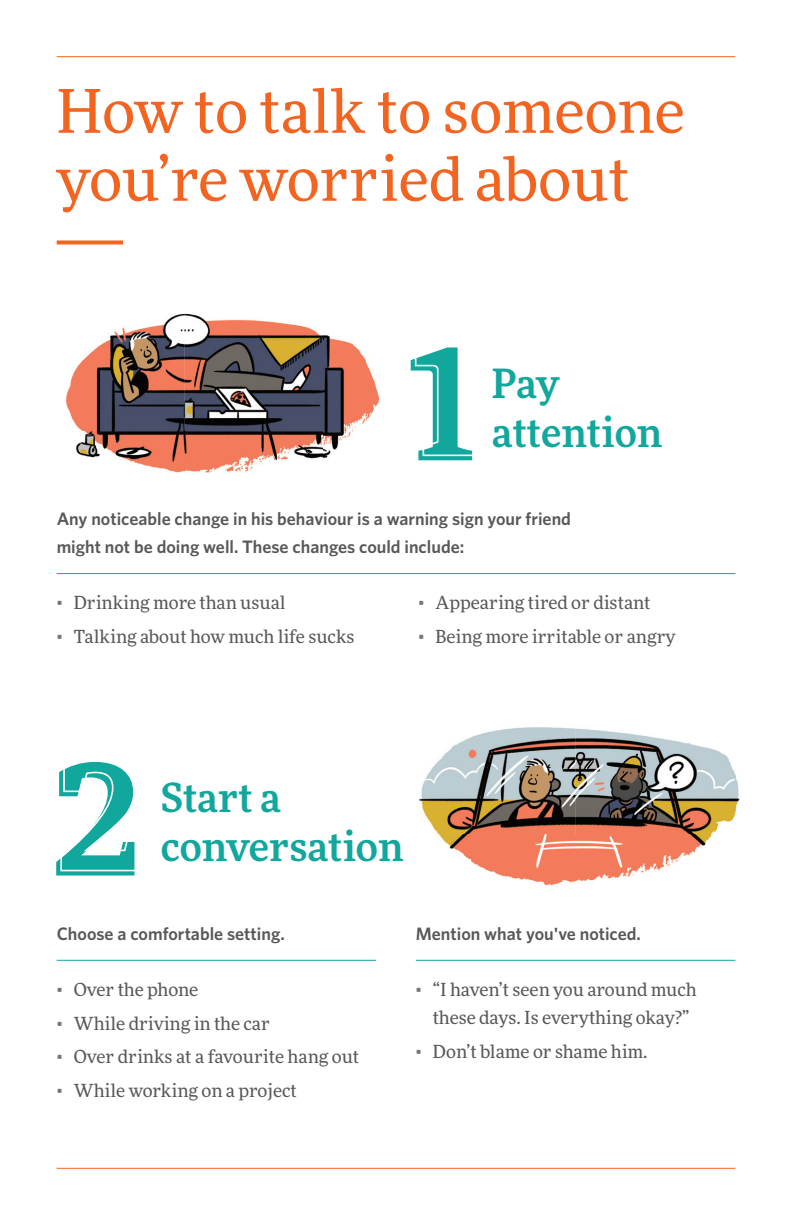
<style>
.page{position:relative;width:792px;height:1224px;background:#fff}
.page>*{position:absolute;margin:0;border:0;box-sizing:border-box;transform-origin:0 0}
.t1{font:700 160px "More Pro";color:#12a79d}
.t2{font:60px/68px "More Pro";color:#f36421}
.t3{font:500 40px/48.8px "More Pro";color:#12a79d}
.t4{font:18px/28px "More Pro";color:#57585a;text-align:center}
.t5{font:600 18px/28px "Whitney HTF";color:#57585a}
.s1{font-family:"Whitney HTF";font-weight:700;font-size:12px;color:#76787b}
</style>
<div class="page">
<hr style="left:57px;top:56px;width:678px;height:1px;background:#f36421">
<hr style="left:57px;top:1168px;width:678px;height:1px;background:#f36421">
<svg style="left:57px;top:240px;width:66px;height:4px"></svg>
<hr style="left:57px;top:573px;width:678px;height:1px;background:#12a79d">
<hr style="left:57px;top:960px;width:319px;height:1px;background:#12a79d">
<hr style="left:416px;top:960px;width:319px;height:1px;background:#12a79d">
<img style="left:66px;top:314px;width:118px;height:117px">
<img style="left:184px;top:313px;width:139px;height:118px">
<img style="left:323px;top:335px;width:57px;height:123px">
<img style="left:76px;top:431px;width:247px;height:42px">
<img style="left:419px;top:727px;width:321px;height:107px">
<img style="left:438px;top:834px;width:128px;height:52px">
<h2 class="t2" style="left:57px;top:75px;width:630px">How to talk to someone you’re worried about</h2>
<h1 class="t1" style="left:405px;top:280px;width:74px">1</h1>
<h3 class="t3" style="left:492px;top:357px;width:172px">Pay attention</h3>
<p class="t5" style="left:57px;top:504px;width:516px">Any noticeable change in his behaviour is a warning sign your friend might not be doing well. These changes could include:</p>
<p class="t4" style="left:57px;top:588px;width:230px"><span class="s1">•</span> Drinking more than usual</p>
<p class="t4" style="left:57px;top:622px;width:299px"><span class="s1">•</span> Talking about how much life sucks</p>
<p class="t4" style="left:418px;top:588px;width:234px"><span class="s1">•</span> Appearing tired or distant</p>
<p class="t4" style="left:418px;top:622px;width:259px"><span class="s1">•</span> Being more irritable or angry</p>
<h1 class="t1" style="left:52px;top:696px;width:87px">2</h1>
<h3 class="t3" style="left:161px;top:770px;width:122px">Start a</h3>
<h3 class="t3" style="left:161px;top:819px;width:244px">conversation</h3>
<p class="t5" style="left:57px;top:919px;width:230px">Choose a comfortable setting.</p>
<p class="t4" style="left:57px;top:975px;width:143px"><span class="s1">•</span> Over the phone</p>
<p class="t4" style="left:57px;top:1008px;width:215px"><span class="s1">•</span> While driving in the car</p>
<p class="t4" style="left:57px;top:1042px;width:304px"><span class="s1">•</span> Over drinks at a favourite hang out</p>
<p class="t4" style="left:57px;top:1076px;width:242px"><span class="s1">•</span> While working on a project</p>
<p class="t5" style="left:416px;top:919px;width:227px">Mention what you've noticed.</p>
<p class="t4" style="left:416px;top:975px;width:282px"><span class="s1">•</span> “I haven’t seen you around much these days. Is everything okay?”</p>
<p class="t4" style="left:416px;top:1036px;width:233px"><span class="s1">•</span> Don’t blame or shame him.</p>
</div>
